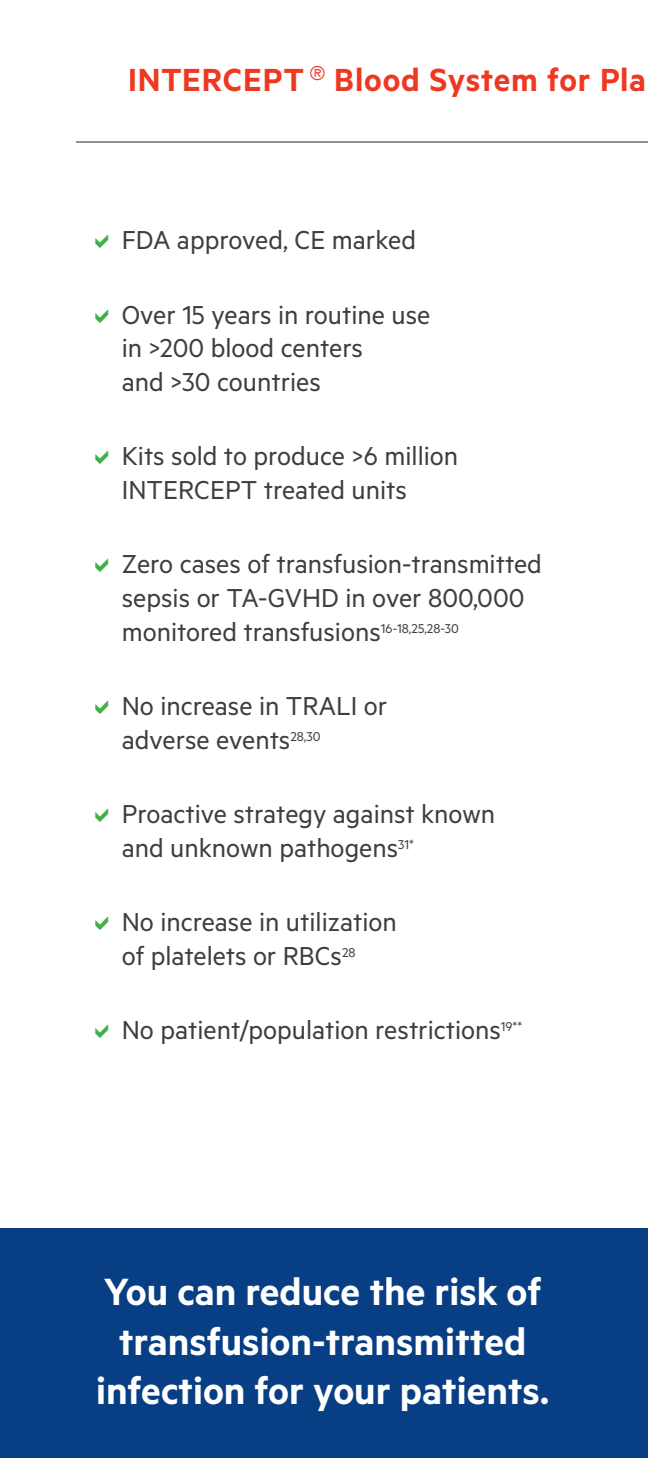
<style>
.page{position:relative;width:648px;height:1458px;background:#fff}
.page>*{position:absolute;margin:0;border:0;box-sizing:border-box;transform-origin:0 0}
.t1{font:600 42.75px/49.5px "Metric";color:#fff;text-align:center}
.Interior_Copy_Black{font:600 36px "Metric";letter-spacing:.02em;color:#ef3822}
.t2{font:29.25px/33.8px "Metric";color:#3e3e3f}
</style>
<div class="page">
<div style="left:0;top:1228px;width:648px;height:230px;background:#083e83"></div>
<hr style="left:76px;top:142px;width:572px;height:1px;background:#231f20">
<p class="Interior_Copy_Black" style="left:128px;top:58px;width:519px">INTERCEPT <sup>®</sup> Blood System for Pla</p>
<p class="t2" style="left:122px;top:222px;width:296px">FDA approved, CE marked</p>
<p class="t2" style="left:122px;top:297px;width:310px">Over 15 years in routine use in &gt;200 blood centers<br>and &gt;30 countries</p>
<p class="t2" style="left:122px;top:438px;width:338px">Kits sold to produce &gt;6 million<br>INTERCEPT treated units</p>
<p class="t2" style="left:122px;top:546px;width:422px">Zero cases of transfusion-transmitted sepsis or TA-GVHD in over 800,000 monitored transfusions<sup>16-18,25,28-30</sup></p>
<p class="t2" style="left:122px;top:688px;width:267px">No increase in TRALI or adverse events<sup>28,30</sup></p>
<p class="t2" style="left:122px;top:796px;width:375px">Proactive strategy against known and unknown pathogens<sup>31*</sup></p>
<p class="t2" style="left:122px;top:904px;width:277px">No increase in utilization of platelets or RBCs<sup>28</sup></p>
<p class="t2" style="left:122px;top:1012px;width:402px">No patient/population restrictions<sup>19**</sup></p>
<p class="t1" style="left:96px;top:1266px;width:454px">You can reduce the risk of transfusion-transmitted infection for your patients.</p>
</div>
